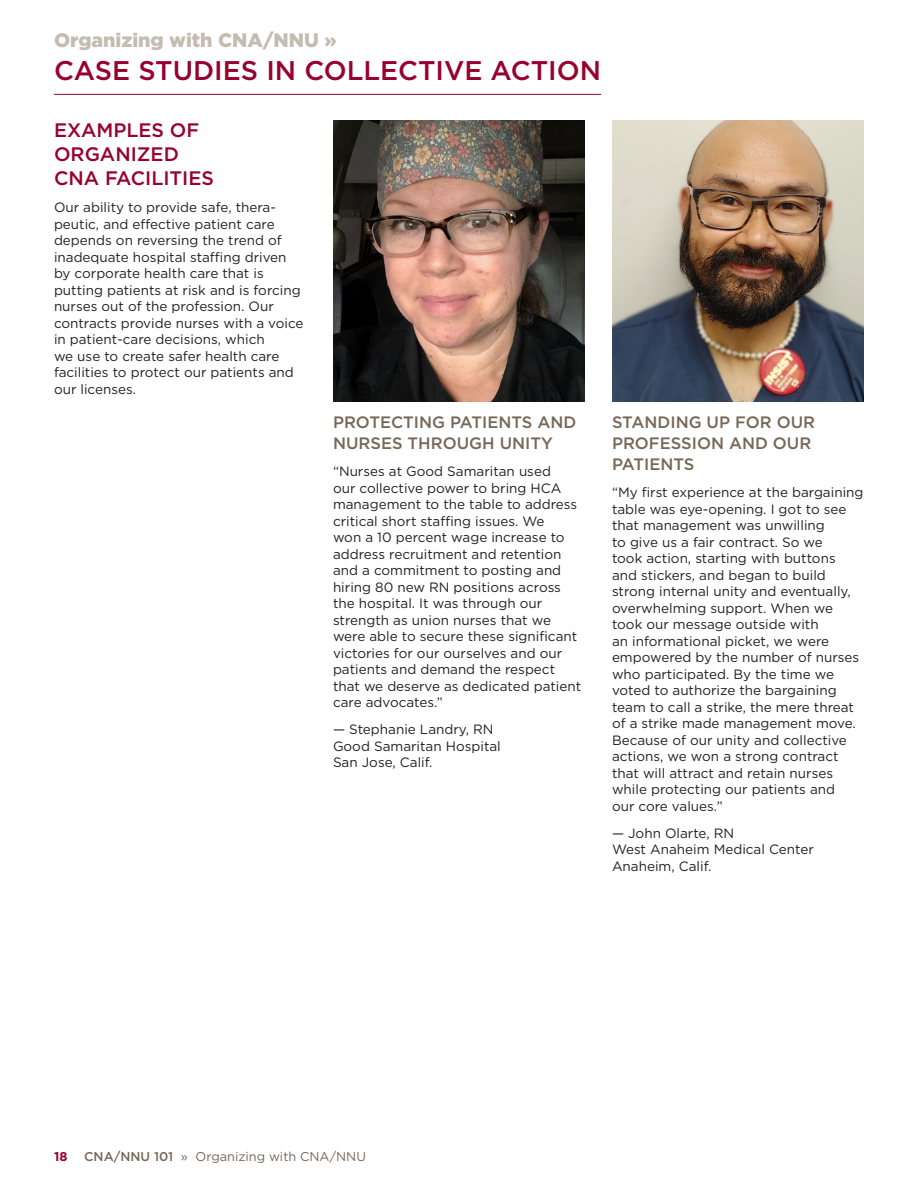
<style>
.page{position:relative;width:918px;height:1188px;background:#fff}
.page>*{position:absolute;margin:0;border:0;box-sizing:border-box;transform-origin:0 0}
.Section_Heading{font:500 27px "Gotham";color:#98012d}
.Heading_1{font:500 19.5px/24px "Gotham";color:#98012d}
.t1{font:900 19.5px "Gotham";color:#c5bcb1}
.Heading_2{font:500 16.5px/21px "Gotham";color:#766757}
.t2{font:13.5px/16.5px "Gotham";color:#231f20}
.t3{font:12.75px "Gotham";color:#766757}
.t4{font:700 12.75px "Gotham";color:#98012d}
.s1{font-weight:500}
</style>
<div class="page">
<hr style="left:54px;top:94px;width:547px;height:1px;background:#98012d">
<img style="left:333px;top:120px;width:252px;height:281px">
<img style="left:612px;top:120px;width:252px;height:281px">
<p class="t1" style="left:54px;top:27px;width:284px">Organizing with CNA/NNU »</p>
<p class="Section_Heading" style="left:54px;top:53px;width:549px">CASE STUDIES IN COLLECTIVE ACTION</p>
<p class="Heading_1" style="left:54px;top:118px;width:162px">EXAMPLES OF<br>ORGANIZED<br>CNA FACILITIES</p>
<p class="t2" style="left:54px;top:199px;width:251px">Our ability to provide safe, thera&shy;peutic, and effective patient care depends on reversing the trend of inadequate hospital staffing driven by corporate health care that is putting patients at risk and is forcing nurses out of the profession. Our contracts provide nurses with a voice in patient-care decisions, which<br>we use to create safer health care facilities to protect our patients and our licenses.</p>
<p class="Heading_2" style="left:333px;top:411px;width:245px">PROTECTING PATIENTS AND<br>NURSES THROUGH UNITY</p>
<p class="t2" style="left:333px;top:463px;width:250px">“Nurses at Good Samaritan used<br>our collective power to bring HCA management to the table to address critical short staffing issues. We<br>won a 10 percent wage increase to address recruitment and retention and a commitment to posting and hiring 80 new RN positions across the hospital. It was through our strength as union nurses that we were able to secure these significant victories for our ourselves and our patients and demand the respect that we deserve as dedicated patient care advocates.”</p>
<p class="t2" style="left:333px;top:721px;width:169px">— Stephanie Landry, RN<br>Good Samaritan Hospital<br>San Jose, Calif.</p>
<p class="Heading_2" style="left:612px;top:411px;width:205px">STANDING UP FOR OUR<br>PROFESSION AND OUR<br>PATIENTS</p>
<p class="t2" style="left:612px;top:484px;width:253px">“My first experience at the bargaining table was eye-opening. I got to see that management was unwilling<br>to give us a fair contract. So we<br>took action, starting with buttons and stickers, and began to build strong internal unity and eventually, overwhelming support. When we took our message outside with<br>an informational picket, we were empowered by the number of nurses who participated. By the time we voted to authorize the bargaining team to call a strike, the mere threat of a strike made management move.<br>Because of our unity and collective actions, we won a strong contract that will attract and retain nurses while protecting our patients and<br>our core values.”</p>
<p class="t2" style="left:612px;top:825px;width:203px">— John Olarte, RN<br>West Anaheim Medical Center<br>Anaheim, Calif.</p>
<p class="t4" style="left:54px;top:1148px;width:15px">18</p>
<p class="t3" style="left:84px;top:1148px;width:283px"><span class="s1">CNA/NNU 101</span> » Organizing with CNA/NNU</p>
</div>
